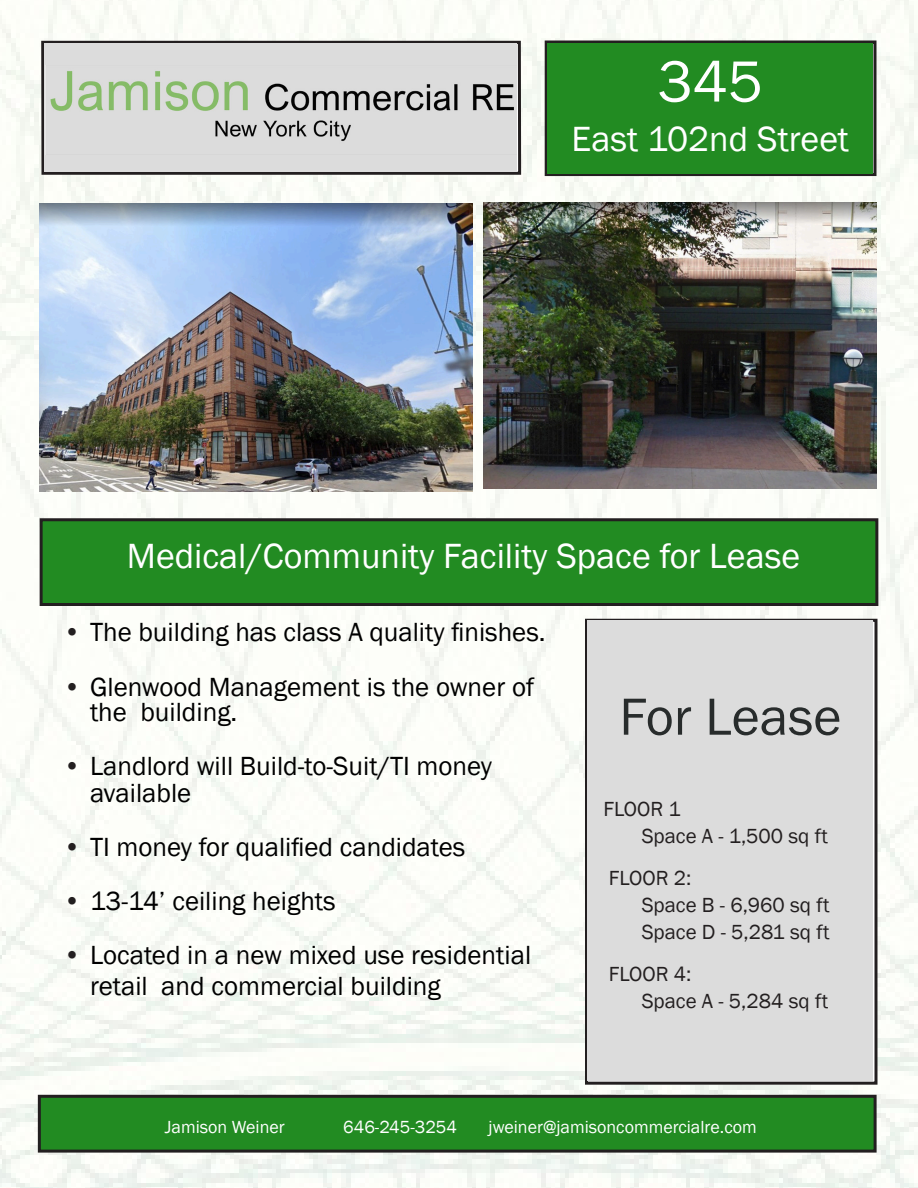
<style>
.page{position:relative;width:918px;height:1188px;background:#fff}
.page>*{position:absolute;margin:0;border:0;box-sizing:border-box;transform-origin:0 0}
.Paragraph_Style1{font:60px "Franklin Gothic";color:#fff}
.t1{font:54px "Franklin Gothic";color:#282c2c}
.Paragraph_Style1-2{font:36px "Franklin Gothic";color:#fff}
.t2{font:27px/25.7px "Franklin Gothic";color:#000}
.P_-_Paragraph_Style3{font:21px/27px "Franklin Gothic";color:#231f20}
.Paragraph_Style8{font:18px "Franklin Gothic";color:#fff}
.s1{color:#231f20}
</style>
<div class="page">
<img style="left:0;top:0;width:918px;height:1188px">
<div style="left:545px;top:40px;width:332px;height:136px;border:3px solid #231f20"></div>
<div style="left:41px;top:41px;width:480px;height:134px;border:3px solid #231f20"></div>
<div style="left:548px;top:44px;width:325px;height:130px;background:#228b22"></div>
<div style="left:44px;top:44px;width:473px;height:128px;background:#dcdcdc"></div>
<img style="left:45px;top:68px;width:469px;height:84px">
<div style="left:39px;top:1096px;width:836px;height:55px;background:#228b22"></div>
<div style="left:38px;top:1095px;width:839px;height:58px;border:3px solid #231f20"></div>
<div style="left:585px;top:619px;width:293px;height:466px;border:3px solid #231f20"></div>
<div style="left:588px;top:620px;width:285px;height:461px;background:#dcdcdc"></div>
<div style="left:41px;top:520px;width:836px;height:84px;background:#228b22"></div>
<div style="left:40px;top:518px;width:838px;height:88px;border:3px solid #231f20"></div>
<img style="left:39px;top:203px;width:433px;height:288px">
<img style="left:484px;top:203px;width:392px;height:286px">
<p class="Paragraph_Style1" style="left:658px;top:44px;width:107px">345</p>
<p class="Paragraph_Style1-2" style="left:572px;top:117px;width:279px">East 102nd Street</p>
<p class="Paragraph_Style1-2" style="left:127px;top:534px;width:675px">Medical/Community Facility Space for Lease</p>
<p class="t2" style="left:63px;top:620px;width:484px"><span class="s1">•</span> The building has class A quality finishes.</p>
<p class="t2" style="left:90px;top:674px;width:446px;text-indent:-27px"><span class="s1">•</span> Glenwood Management is the owner of the building.</p>
<p class="t2" style="left:90px;top:753px;width:404px;line-height:27px;text-indent:-27px"><span class="s1">•</span> Landlord will Build-to-Suit/TI money available</p>
<p class="t2" style="left:63px;top:835px;width:404px"><span class="s1">•</span> TI money for qualified candidates</p>
<p class="t2" style="left:63px;top:889px;width:274px"><span class="s1">•</span> 13-14’ ceiling heights</p>
<p class="t2" style="left:90px;top:941px;width:443px;line-height:30.6px;text-indent:-27px"><span class="s1">•</span> Located in a new mixed use residential retail and commercial building</p>
<p class="t1" style="left:619px;top:683px;width:224px">For Lease</p>
<p class="P_-_Paragraph_Style3" style="left:642px;top:796px;width:188px;text-indent:-38px">FLOOR 1<br>Space A - 1,500 sq ft</p>
<p class="P_-_Paragraph_Style3" style="left:642px;top:865px;width:190px;text-indent:-33px">FLOOR 2:<br>Space B - 6,960 sq ft<br>Space D - 5,281 sq ft</p>
<p class="P_-_Paragraph_Style3" style="left:642px;top:961px;width:188px;text-indent:-33px">FLOOR 4:<br>Space A - 5,284 sq ft</p>
<p class="Paragraph_Style8" style="left:165px;top:1115px;width:121px">Jamison Weiner</p>
<p class="Paragraph_Style8" style="left:343px;top:1115px;width:115px">646-245-3254</p>
<p class="Paragraph_Style8" style="left:489px;top:1115px;width:270px">jweiner@jamisoncommercialre.com</p>
</div>
